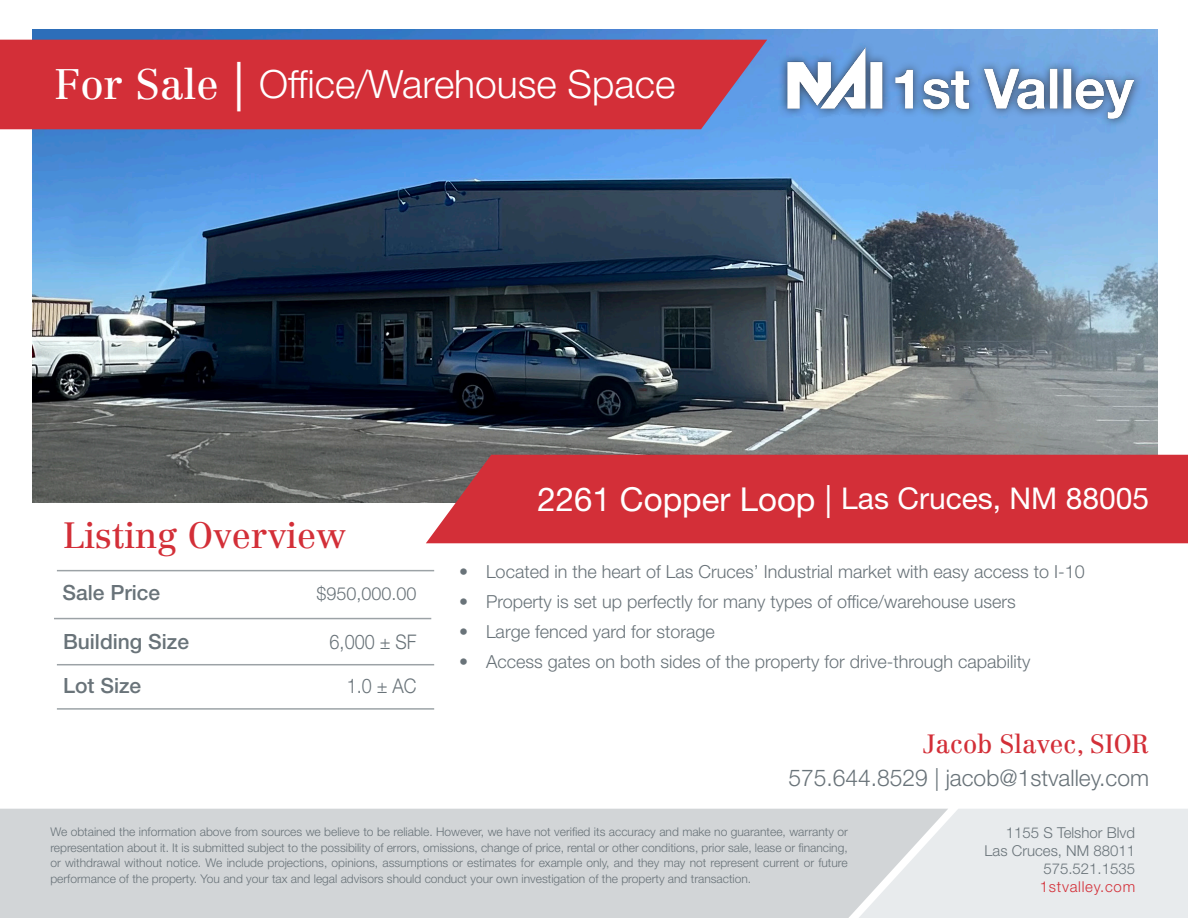
<style>
.page{position:relative;width:1188px;height:918px;background:#fff}
.page>*{position:absolute;margin:0;border:0;box-sizing:border-box;transform-origin:0 0}
.t1{font:300 39px "Helvetica Neue LT Std";color:#fff}
.t2{font:36px "Centennial LT Std";color:#d32f38}
.t3{font:30px "Helvetica Neue LT Std";color:#fff}
.t4{font:25.95px "Centennial LT Std";color:#d32f38}
.t5{font:300 22.8px "Helvetica Neue LT Std";color:#697379}
.t6{font:500 21px "Helvetica Neue LT Std";color:#697379}
.t7{font:300 20.1px "Helvetica Neue LT Std";color:#697379;scale:.89 1}
.t8{font:300 18px "Helvetica Neue LT Std";color:#697379}
.t9{font:300 15px "Helvetica Neue LT Std";color:#697379}
.t10{font:300 15px "Helvetica Neue LT Std";letter-spacing:.05em;color:#d32f38}
.t11{font:300 12px/15.5px "Helvetica Neue LT Std";color:#697379;text-align:justify}
.s1{font-family:"Centennial LT Std";font-weight:400;font-size:42px}
.s2{font-family:"Centennial LT Std";font-weight:400;font-size:49.5px}
.s3{font-size:33px}
.s4{font-size:23.25px}
</style>
<div class="page">
<img style="left:32px;top:29px;width:1125px;height:473px">
<div style="left:778px;top:40px;width:365px;height:88px;background:#231f20;opacity:.75"></div>
<img style="left:787px;top:48px;width:347px;height:73px">
<div style="left:948px;top:809px;width:240px;height:109px;background:#e8ebed"></div>
<div style="left:0;top:809px;width:948px;height:109px;background:#d2d5d7"></div>
<div style="left:426px;top:455px;width:762px;height:88px;background:#d32f38"></div>
<div style="left:0;top:40px;width:767px;height:89px;background:#d32f38"></div>
<hr style="left:54px;top:618px;width:377px;height:1px;background:#697379">
<hr style="left:57px;top:570px;width:377px;height:1px;background:#697379">
<hr style="left:57px;top:664px;width:377px;height:1px;background:#697379">
<hr style="left:57px;top:708px;width:377px;height:2px;background:#697379">
<p class="t1" style="left:54px;top:60px;width:623px"><span class="s1">For Sale</span> <span class="s2">|</span> Office/Warehouse Space</p>
<p class="t2" style="left:63px;top:514px;width:284px">Listing Overview</p>
<p class="t6" style="left:63px;top:580px;width:99px">Sale Price</p>
<p class="t8" style="left:316px;top:582px;width:102px">$950,000.00</p>
<p class="t6" style="left:63px;top:629px;width:128px">Building Size</p>
<p class="t7" style="left:330px;top:629px;width:99px">6,000 ± SF</p>
<p class="t6" style="left:63px;top:673px;width:80px">Lot Size</p>
<p class="t7" style="left:347px;top:673px;width:80px">1.0 ± AC</p>
<p class="t3" style="left:537px;top:481px;width:613px"><span class="s3">2261 Copper Loop |</span> Las Cruces, NM 88005</p>
<p class="t8" style="left:459px;top:561px;width:627px">• Located in the heart of Las Cruces’ Industrial market with easy access to I-10</p>
<p class="t8" style="left:459px;top:591px;width:558px">• Property is set up perfectly for many types of office/warehouse users</p>
<p class="t8" style="left:459px;top:621px;width:257px">• Large fenced yard for storage</p>
<p class="t8" style="left:459px;top:651px;width:573px">• Access gates on both sides of the property for drive-through capability</p>
<p class="t4" style="left:923px;top:728px;width:228px">Jacob Slavec, SIOR</p>
<p class="t5" style="left:788px;top:764px;width:362px"><span class="s4">575.644.8529</span> | jacob@1stvalley.com</p>
<p class="t11" style="left:50px;top:824px;width:799px">We obtained the information above from sources we believe to be reliable. However, we have not verified its accuracy and make no guarantee, warranty or representation about it. It is submitted subject to the possibility of errors, omissions, change of price, rental or other conditions, prior sale, lease or financing, or withdrawal without notice. We include projections, opinions, assumptions or estimates for example only, and they may not represent current or future performance of the property. You and your tax and legal advisors should conduct your own investigation of the property and transaction.</p>
<p class="t9" style="left:1006px;top:824px;width:131px">1155 S Telshor Blvd</p>
<p class="t9" style="left:985px;top:842px;width:152px">Las Cruces, NM 88011</p>
<p class="t9" style="left:1043px;top:860px;width:93px">575.521.1535</p>
<p class="t10" style="left:1040px;top:878px;width:97px">1stvalley.com</p>
</div>
